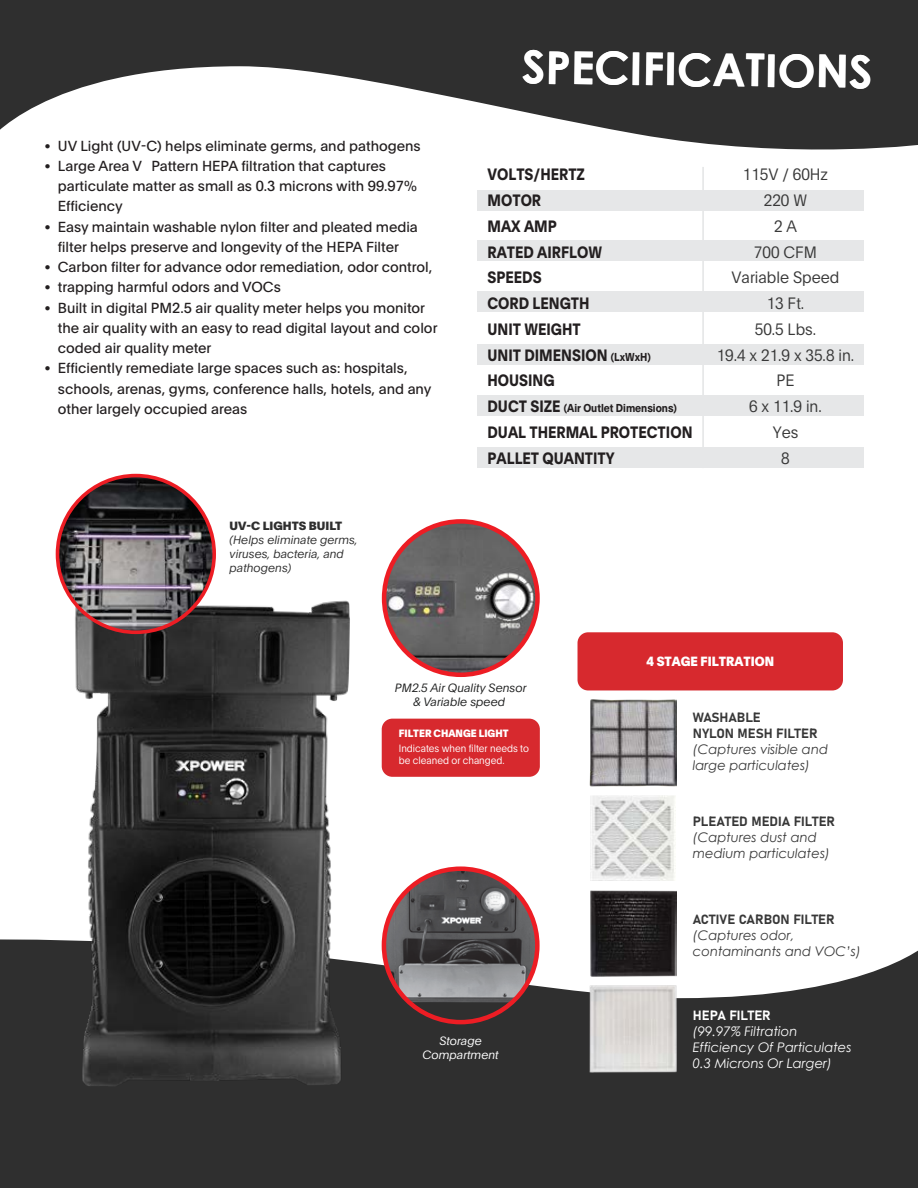
<style>
.page{position:relative;width:918px;height:1188px;background:#fff}
.page>*{position:absolute;margin:0;border:0;box-sizing:border-box;transform-origin:0 0}
.t1{font:700 45.3px "Century Gothic";color:#fff}
.t2{font:700 16.05px/25.8px "Plain";color:#231f20;scale:.88 1}
.t3{font:300 16.05px/25.8px "Plain";color:#383838;text-align:center;scale:.95 1}
.t4{font:14.25px/20.2px "Plain";color:#231f20}
.t5{font:italic 13.2px/15.9px "Century Gothic";color:#383838}
.t6{font:italic 13.2px/15.9px "Century Gothic";color:#fff}
.t7{font:13.2px/15.9px "Bahnschrift";color:#383838}
.t8{font:13.2px "Bahnschrift";color:#fff}
.t9{font:800 13.05px "Plain";color:#fff;scale:.93 1}
.t10{font:italic 300 11.85px/14.1px "Plain";color:#1f2020;text-align:center}
.t11{font:italic 300 11.85px/14.1px "Plain";color:#fff;text-align:center}
.t12{font:italic 300 11.7px/14.1px "Plain";color:#2f2f2f}
.t13{font:800 11.7px "Plain";color:#2f2f2f}
.t14{font:700 11.25px "Plain";color:#231f20;scale:.88 1}
.t15{font:300 10.35px/12px "Plain";color:#fff;scale:.93 1}
.t16{font:800 10.35px "Plain";color:#fff;scale:.93 1}
.s1{font-size:11.25px}
.s2{font-size:16.05px}
</style>
<div class="page">
<svg style="left:0;top:938px;width:918px;height:250px;background:#434242"></svg>
<svg style="left:0;top:0;width:918px;height:150px;fill:#2f2f2f"></svg>
<div style="left:382px;top:719px;width:158px;height:58px;background:#d7292e;border-radius:11px"></div>
<div style="left:578px;top:632px;width:265px;height:58px;background:#d7292e;border-radius:11px"></div>
<img style="left:59px;top:586px;width:300px;height:505px">
<img style="left:57px;top:476px;width:157px;height:156px;border-radius:78px">
<div style="left:56px;top:474px;width:160px;height:160px;border:4px solid #ed1d24;border-radius:50%"></div>
<img style="left:384px;top:869px;width:153px;height:153px;border-radius:77px">
<div style="left:382px;top:866px;width:158px;height:158px;border:4px solid #ed1d24;border-radius:50%"></div>
<img style="left:384px;top:521px;width:153px;height:154px;border-radius:77px">
<div style="left:382px;top:519px;width:158px;height:158px;border:4px solid #ed1d24;border-radius:50%"></div>
<img style="left:590px;top:795px;width:86px;height:86px">
<img style="left:590px;top:700px;width:86px;height:86px">
<img style="left:590px;top:890px;width:86px;height:87px">
<img style="left:590px;top:986px;width:86px;height:86px">
<hr style="left:702px;top:167px;width:2px;height:301px;background:#e6e7e8">
<div style="left:478px;top:344px;width:386px;height:21px;background:#e6e7e8"></div>
<div style="left:478px;top:396px;width:386px;height:20px;background:#e6e7e8"></div>
<div style="left:478px;top:447px;width:386px;height:21px;background:#e6e7e8"></div>
<div style="left:478px;top:190px;width:386px;height:21px;background:#e6e7e8"></div>
<div style="left:478px;top:240px;width:386px;height:20px;background:#e6e7e8"></div>
<div style="left:478px;top:291px;width:386px;height:21px;background:#e6e7e8"></div>
<p class="t4" style="left:44px;top:135px;width:378px">• UV Light (UV-C) helps eliminate germs, and pathogens</p>
<p class="t4" style="left:58px;top:155px;width:360px;text-indent:-13px">• Large Area V Pattern HEPA filtration that captures particulate matter as small as 0.3 microns with 99.97%<br>Efficiency</p>
<p class="t4" style="left:44px;top:216px;width:375px;text-align:center">• Easy maintain washable nylon filter and pleated media filter helps preserve and longevity of the HEPA Filter</p>
<p class="t4" style="left:44px;top:256px;width:390px">• Carbon filter for advance odor remediation, odor control,</p>
<p class="t4" style="left:44px;top:276px;width:238px">• trapping harmful odors and VOCs</p>
<p class="t4" style="left:58px;top:297px;width:381px;text-indent:-13px">• Built in digital PM2.5 air quality meter helps you monitor the air quality with an easy to read digital layout and color coded air quality meter</p>
<p class="t4" style="left:58px;top:357px;width:375px;text-indent:-13px">• Efficiently remediate large spaces such as: hospitals, schools, arenas, gyms, conference halls, hotels, and any other largely occupied areas</p>
<p class="t13" style="left:230px;top:517px;width:114px">UV-C LIGHTS BUILT</p>
<p class="t12" style="left:230px;top:532px;width:130px">(Helps eliminate germs, viruses, bacteria, and pathogens)</p>
<h1 class="t1" style="left:523px;top:32px;width:352px;rotate:1deg">SPECIFICATIONS</h1>
<p class="t2" style="left:488px;top:161px;width:187px">VOLTS/HERTZ<br>MOTOR<br>MAX AMP<br>RATED AIRFLOW<br>SPEEDS<br>CORD LENGTH<br>UNIT WEIGHT<br>UNIT DIMENSION <span class="s1">(LxWxH)<br></span>HOUSING</p>
<p class="t14" style="left:488px;top:400px;width:217px"><span class="s2">DUCT SIZE</span> (Air Outlet Dimensions)</p>
<p class="t2" style="left:488px;top:419px;width:234px">DUAL THERMAL PROTECTION<br>PALLET QUANTITY</p>
<p class="t3" style="left:717px;top:161px;width:146px">115V / 60Hz<br>220 W<br>2 A<br>700 CFM<br>Variable Speed<br>13 Ft.<br>50.5 Lbs.<br>19.4 x 21.9 x 35.8 in.<br>PE<br>6 x 11.9 in.<br>Yes<br>8</p>
<p class="t9" style="left:646px;top:652px;width:139px">4 STAGE FILTRATION</p>
<p class="t10" style="left:395px;top:680px;width:133px">PM2.5 Air Quality Sensor &amp; Variable speed</p>
<p class="t16" style="left:399px;top:726px;width:120px">FILTER CHANGE LIGHT</p>
<p class="t15" style="left:399px;top:742px;width:142px">Indicates when filter needs to be cleaned or changed.</p>
<p class="t11" style="left:422px;top:1033px;width:78px">Storage<br>Compartment</p>
<p class="t7" style="left:693px;top:709px;width:126px">WASHABLE<br>NYLON MESH FILTER</p>
<p class="t5" style="left:693px;top:741px;width:137px">(Captures visible and large particulates)</p>
<p class="t7" style="left:693px;top:812px;width:144px">PLEATED MEDIA FILTER</p>
<p class="t5" style="left:693px;top:829px;width:139px">(Captures dust and medium particulates)</p>
<p class="t7" style="left:693px;top:911px;width:143px">ACTIVE CARBON FILTER</p>
<p class="t5" style="left:693px;top:927px;width:170px">(Captures odor, contaminants and VOC’s)</p>
<p class="t8" style="left:693px;top:1005px;width:80px">HEPA FILTER</p>
<p class="t6" style="left:693px;top:1023px;width:160px">(99.97% Filtration<br>Efficiency Of Particulates<br>0.3 Microns Or Larger)</p>
</div>
